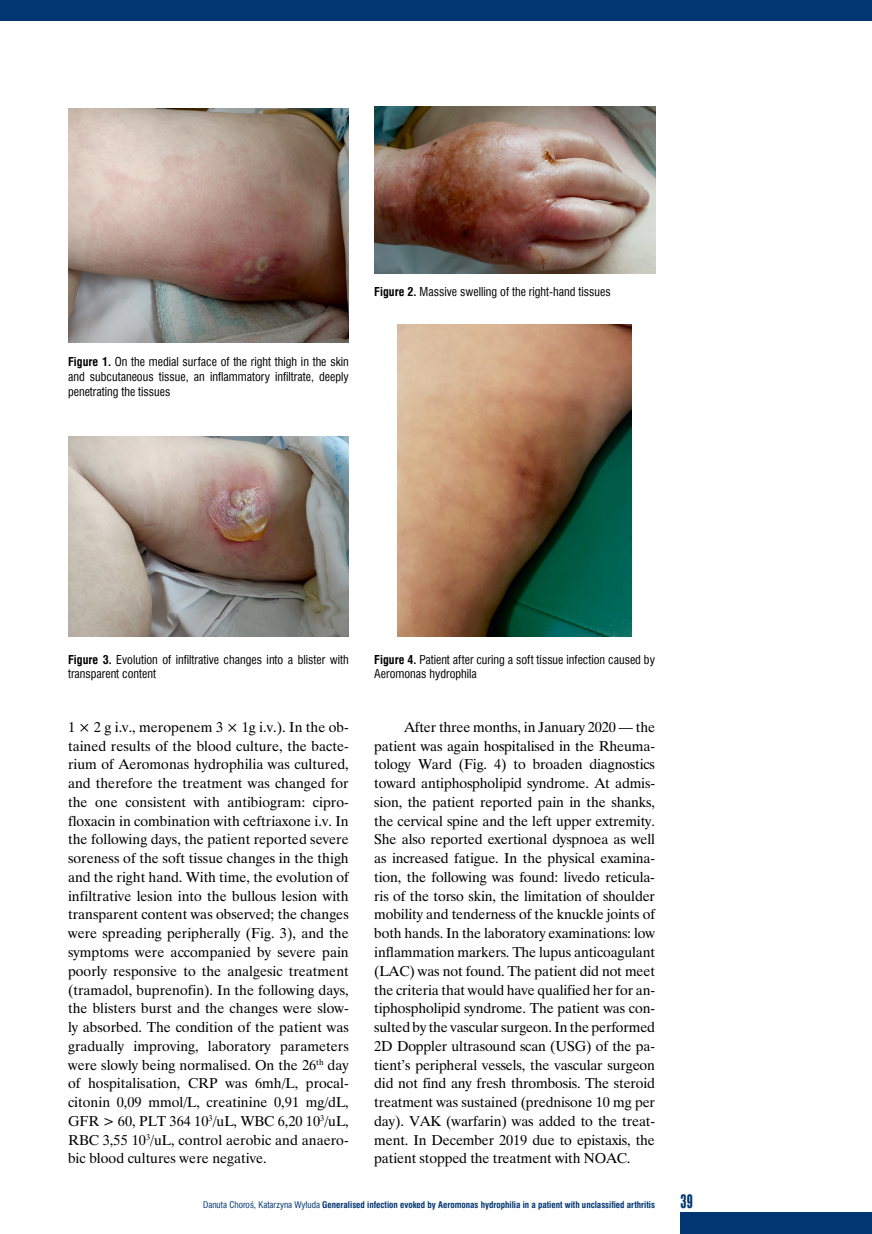
<style>
.page{position:relative;width:872px;height:1234px;background:#fff}
.page>*{position:absolute;margin:0;border:0;box-sizing:border-box;transform-origin:0 0}
.t1{font:18px "Swis 924 EU";color:#003671}
.t2{font:14.25px/18.8px "Time Ibis EE";letter-spacing:-.005em;color:#000;text-align:justify}
.t3{font:12px/14.7px "Swis 721 Cn EU";color:#000}
.t4{font:700 9px "Swis 721 Cn EU";color:#003671}
.s1{font-weight:700}
.s2{font-weight:400}
</style>
<div class="page">
<div style="left:680px;top:1212px;width:192px;height:21px;background:#003671"></div>
<div style="left:0;top:0;width:872px;height:21px;background:#003671"></div>
<img style="left:68px;top:108px;width:281px;height:234px">
<img style="left:374px;top:106px;width:281px;height:168px">
<img style="left:398px;top:324px;width:233px;height:312px">
<img style="left:68px;top:436px;width:281px;height:200px">
<p class="t3" style="left:68px;top:354px;width:282px;text-align:justify"><span class="s1">Figure 1.</span> On the medial surface of the right thigh in the skin and subcutaneous tissue, an inflammatory infiltrate, deeply penetrating the tissues</p>
<p class="t3" style="left:374px;top:284px;width:238px"><span class="s1">Figure 2.</span> Massive swelling of the right-hand tissues</p>
<p class="t3" style="left:68px;top:651px;width:282px"><span class="s1">Figure 3.</span> Evolution of infiltrative changes into a blister with transparent content</p>
<p class="t2" style="left:68px;top:717px;width:282px">1 × 2 g i.v., meropenem 3 × 1g i.v.). In the ob&shy;tained results of the blood culture, the bacte&shy;rium of Aeromonas hydrophilia was cultured, and therefore the treatment was changed for the one consistent with antibiogram: cipro&shy;floxacin in combination with ceftriaxone i.v. In the following days, the patient reported severe soreness of the soft tissue changes in the thigh and the right hand. With time, the evolution of infiltrative lesion into the bullous lesion with transparent content was observed; the changes were spreading peripherally (Fig. 3), and the symptoms were accompanied by severe pain poorly responsive to the analgesic treatment (tramadol, buprenofin). In the following days, the blisters burst and the changes were slow&shy;ly absorbed. The condition of the patient was gradually improving, laboratory parameters were slowly being normalised. On the 26<sup>th</sup> day of hospitalisation, CRP was 6mh/L, procal&shy;citonin 0,09 mmol/L, creatinine 0,91 mg/dL, GFR &gt; 60, PLT 364 10<sup>3</sup>/uL, WBC 6,20 10<sup>3</sup>/uL, RBC 3,55 10<sup>3</sup>/uL, control aerobic and anaero&shy;bic blood cultures were negative.</p>
<p class="t3" style="left:374px;top:651px;width:282px"><span class="s1">Figure 4.</span> Patient after curing a soft tissue infection caused by<br>Aeromonas hydrophila</p>
<p class="t2" style="left:374px;top:717px;width:282px;text-indent:30px">After three months, in January 2020 — the patient was again hospitalised in the Rheuma&shy;tology Ward (Fig. 4) to broaden diagnostics toward antiphospholipid syndrome. At admis&shy;sion, the patient reported pain in the shanks, the cervical spine and the left upper extremity.<br>She also reported exertional dyspnoea as well as increased fatigue. In the physical examina&shy;tion, the following was found: livedo reticula&shy;ris of the torso skin, the limitation of shoulder mobility and tenderness of the knuckle joints of both hands. In the laboratory examinations: low inflammation markers. The lupus anticoagulant (LAC) was not found. The patient did not meet the criteria that would have qualified her for an&shy;tiphospholipid syndrome. The patient was con&shy;sulted by the vascular surgeon. In the performed 2D Doppler ultrasound scan (USG) of the pa&shy;tient’s peripheral vessels, the vascular surgeon did not find any fresh thrombosis. The steroid treatment was sustained (prednisone 10 mg per day). VAK (warfarin) was added to the treat&shy;ment. In December 2019 due to epistaxis, the patient stopped the treatment with NOAC.</p>
<p class="t4" style="left:203px;top:1198px;width:453px"><span class="s2">Danuta Choroś, Katarzyna Wyłuda</span> Generalised infection evoked by Aeromonas hydrophilia in a patient with unclassified arthritis</p>
<p class="t1" style="left:680px;top:1189px;width:14px">39</p>
</div>
